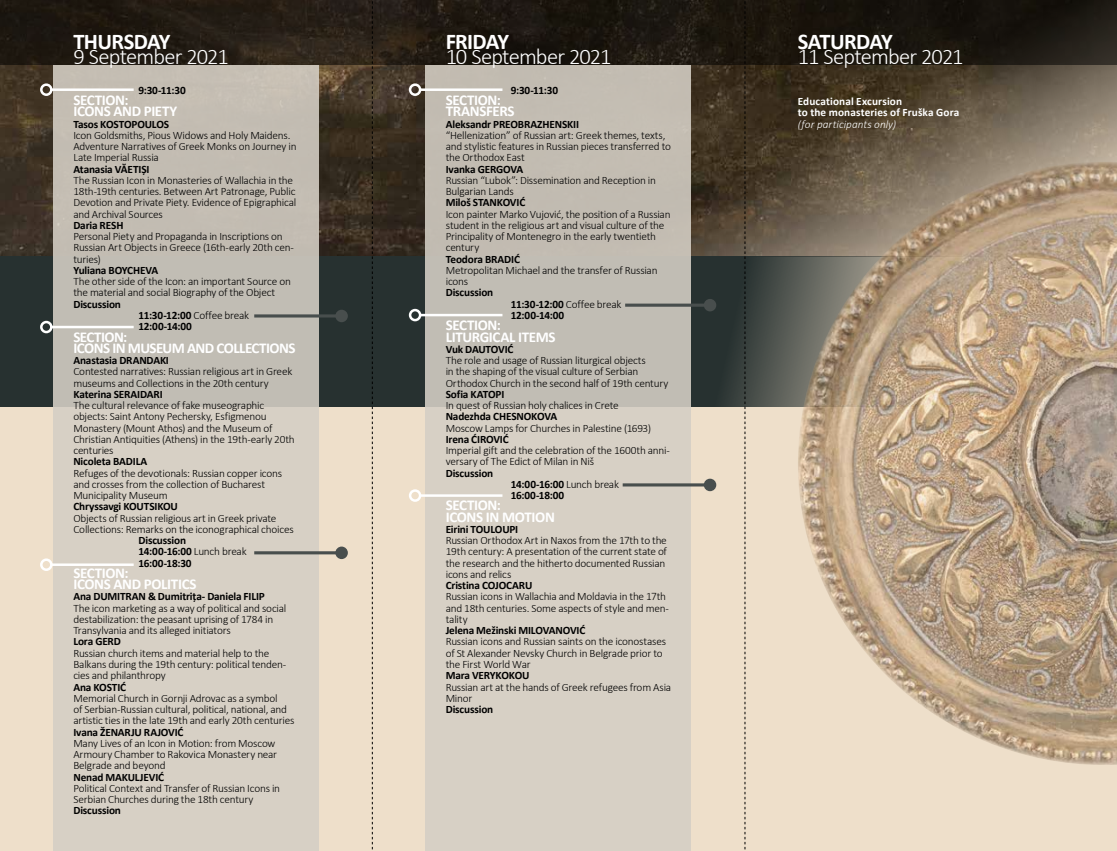
<style>
.page{position:relative;width:1117px;height:851px;background:#fff}
.page>*{position:absolute;margin:0;border:0;box-sizing:border-box;transform-origin:0 0}
.t1{font:300 22.5px "Calibri";letter-spacing:-.035em;color:#fff}
.t2{font:700 22.5px "Calibri";letter-spacing:-.03em;color:#fff}
.t3{font:700 15px/11.2px "Calibri";letter-spacing:-.025em;color:#fff}
.t4{font:300 11.25px/11.2px "Calibri";letter-spacing:-.02em;color:#000}
.t5{font:700 11.25px/11.2px "Calibri";letter-spacing:-.015em;color:#000}
.t6{font:700 11.25px/11.2px "Calibri";letter-spacing:.01em;color:#fff}
.t7{font:italic 300 11.25px "Calibri";letter-spacing:.005em;color:#fff}
.s1{font-weight:300}
</style>
<div class="page">
<div style="left:0;top:0;width:1116px;height:850px;background:#eedfca"></div>
<img style="left:0;top:65px;width:1116px;height:191px">
<svg style="left:0;top:0;width:1116px;height:65px;fill:#1d1810"></svg>
<svg style="left:0;top:256px;width:797px;height:150px;fill:#273130"></svg>
<div style="left:53px;top:65px;width:266px;height:785px;background:linear-gradient(to right,#cec8bd,#cec8bd)"></div>
<div style="left:425px;top:65px;width:266px;height:785px;background:linear-gradient(to right,#cec7bd,#cec8bd)"></div>
<svg style="left:372px;top:0;width:1px;height:850px"></svg>
<svg style="left:744px;top:0;width:1px;height:850px"></svg>
<hr style="left:420px;top:88px;width:82px;height:3px;background:#fff">
<div style="left:409px;top:83px;width:12px;height:13px;border:2px solid #fff;border-radius:50%"></div>
<hr style="left:51px;top:88px;width:83px;height:3px;background:#fff">
<div style="left:40px;top:83px;width:13px;height:13px;border:2px solid #fff;border-radius:50%"></div>
<hr style="left:51px;top:326px;width:83px;height:2px;background:#fff">
<div style="left:40px;top:321px;width:13px;height:12px;border:2px solid #fff;border-radius:50%"></div>
<hr style="left:51px;top:563px;width:83px;height:3px;background:#fff">
<div style="left:40px;top:558px;width:13px;height:13px;border:2px solid #fff;border-radius:50%"></div>
<svg style="left:625px;top:303px;width:78px;height:4px"></svg>
<div style="left:703px;top:299px;width:13px;height:12px;background:#484e4d;border-radius:50%"></div>
<hr style="left:254px;top:314px;width:87px;height:3px;background:#484e4d">
<div style="left:335px;top:309px;width:13px;height:13px;background:#484e4d;border-radius:50%"></div>
<hr style="left:622px;top:483px;width:87px;height:3px;background:#484e4d">
<div style="left:703px;top:478px;width:13px;height:13px;background:#484e4d;border-radius:50%"></div>
<hr style="left:254px;top:551px;width:87px;height:3px;background:#484e4d">
<div style="left:335px;top:546px;width:13px;height:13px;background:#484e4d;border-radius:50%"></div>
<hr style="left:420px;top:314px;width:82px;height:2px;background:#fff">
<div style="left:409px;top:309px;width:12px;height:12px;border:2px solid #fff;border-radius:50%"></div>
<hr style="left:420px;top:494px;width:82px;height:2px;background:#fff">
<div style="left:409px;top:489px;width:12px;height:12px;border:2px solid #fff;border-radius:50%"></div>
<img style="left:797px;top:162px;width:319px;height:603px">
<h1 class="t2" style="left:73px;top:27px;width:99px">THURSDAY</h1>
<h1 class="t1" style="left:73px;top:42px;width:157px">9 September 2021</h1>
<p class="t5" style="left:138px;top:84px;width:49px">9:30-11:30</p>
<h2 class="t3" style="left:73px;top:94px;width:105px">SECTION:<br>ICONS AND PIETY</h2>
<p class="t5" style="left:73px;top:118px;width:97px">Tasos KOSTOPOULOS</p>
<p class="t4" style="left:73px;top:129px;width:225px">Icon Goldsmiths, Pious Widows and Holy Maidens.<br>Adventure Narratives of Greek Monks on Journey in<br>Late Imperial Russia</p>
<p class="t5" style="left:73px;top:163px;width:78px">Atanasia VĂETIȘI</p>
<p class="t4" style="left:73px;top:174px;width:224px">The Russian Icon in Monasteries of Wallachia in the 18th-19th centuries. Between Art Patronage, Public Devotion and Private Piety. Evidence of Epigraphical and Archival Sources</p>
<p class="t5" style="left:73px;top:219px;width:52px">Daria RESH</p>
<p class="t4" style="left:73px;top:231px;width:222px">Personal Piety and Propaganda in Inscriptions on<br>Russian Art Objects in Greece (16th-early 20th cen&shy;turies)</p>
<p class="t5" style="left:73px;top:264px;width:86px">Yuliana BOYCHEVA</p>
<p class="t4" style="left:73px;top:276px;width:219px">The other side of the Icon: an important Source on the material and social Biography of the Object</p>
<p class="t5" style="left:73px;top:298px;width:49px">Discussion</p>
<p class="t5" style="left:138px;top:309px;width:112px">11:30-12:00 <span class="s1">Coffee break<br></span>12:00-14:00</p>
<h2 class="t3" style="left:73px;top:331px;width:223px">SECTION:<br>ICONS IN MUSEUM AND COLLECTIONS</h2>
<p class="t5" style="left:73px;top:354px;width:97px">Anastasia DRANDAKI</p>
<p class="t4" style="left:73px;top:366px;width:220px">Contested narratives: Russian religious art in Greek museums and Collections in the 20th century</p>
<p class="t5" style="left:73px;top:388px;width:91px">Katerina SERAIDARI</p>
<p class="t4" style="left:73px;top:399px;width:223px">The cultural relevance of fake museographic objects: Saint Antony Pechersky, Esfigmenou Monastery (Mount Athos) and the Museum of Christian Antiquities (Athens) in the 19th-early 20th centuries</p>
<p class="t5" style="left:73px;top:456px;width:76px">Nicoleta BADILA</p>
<p class="t4" style="left:73px;top:467px;width:210px">Refuges of the devotionals: Russian copper icons and crosses from the collection of Bucharest<br>Municipality Museum</p>
<p class="t5" style="left:73px;top:501px;width:106px">Chryssavgi KOUTSIKOU</p>
<p class="t4" style="left:73px;top:512px;width:222px">Objects of Russian religious art in Greek private<br>Collections: Remarks on the iconographical choices</p>
<p class="t5" style="left:138px;top:534px;width:110px">Discussion<br>14:00-16:00 <span class="s1">Lunch break<br></span>16:00-18:30</p>
<h2 class="t3" style="left:73px;top:567px;width:125px">SECTION:<br>ICONS AND POLITICS</h2>
<p class="t5" style="left:73px;top:591px;width:193px">Ana DUMITRAN &amp; Dumitrița- Daniela FILIP</p>
<p class="t4" style="left:73px;top:602px;width:214px">The icon marketing as a way of political and social destabilization: the peasant uprising of 1784 in<br>Transylvania and its alleged initiators</p>
<p class="t5" style="left:73px;top:636px;width:49px">Lora GERD</p>
<p class="t4" style="left:73px;top:647px;width:214px">Russian church items and material help to the<br>Balkans during the 19th century: political tenden&shy;cies and philanthropy</p>
<p class="t5" style="left:73px;top:681px;width:54px">Ana KOSTIĆ</p>
<p class="t4" style="left:73px;top:692px;width:222px">Memorial Church in Gornji Adrovac as a symbol<br>of Serbian-Russian cultural, political, national, and artistic ties in the late 19th and early 20th centuries</p>
<p class="t5" style="left:73px;top:726px;width:112px">Ivana ŽENARJU RAJOVIĆ</p>
<p class="t4" style="left:73px;top:737px;width:205px">Many Lives of an Icon in Motion: from Moscow<br>Armoury Chamber to Rakovica Monastery near<br>Belgrade and beyond</p>
<p class="t5" style="left:73px;top:771px;width:92px">Nenad MAKULJEVIĆ</p>
<p class="t4" style="left:73px;top:782px;width:208px">Political Context and Transfer of Russian Icons in<br>Serbian Churches during the 18th century</p>
<p class="t5" style="left:73px;top:804px;width:49px">Discussion</p>
<h1 class="t2" style="left:445px;top:27px;width:65px">FRIDAY</h1>
<h1 class="t1" style="left:445px;top:42px;width:167px">10 September 2021</h1>
<p class="t5" style="left:510px;top:84px;width:49px">9:30-11:30</p>
<h2 class="t3" style="left:445px;top:94px;width:70px">SECTION:<br>TRANSFERS</h2>
<p class="t5" style="left:445px;top:118px;width:135px">Aleksandr PREOBRAZHENSKII</p>
<p class="t4" style="left:445px;top:129px;width:227px">“Hellenization” of Russian art: Greek themes, texts, and stylistic features in Russian pieces transferred to the Orthodox East</p>
<p class="t5" style="left:445px;top:163px;width:79px">Ivanka GERGOVA</p>
<p class="t4" style="left:445px;top:174px;width:212px">Russian “Lubok”: Dissemination and Reception in<br>Bulgarian Lands</p>
<p class="t5" style="left:445px;top:197px;width:81px">Miloš STANKOVIĆ</p>
<p class="t4" style="left:445px;top:208px;width:226px">Icon painter Marko Vujović, the position of a Russian student in the religious art and visual culture of the Principality of Montenegro in the early twentieth century</p>
<p class="t5" style="left:445px;top:253px;width:76px">Teodora BRADIĆ</p>
<p class="t4" style="left:445px;top:264px;width:213px">Metropolitan Michael and the transfer of Russian icons</p>
<p class="t5" style="left:445px;top:287px;width:49px">Discussion</p>
<p class="t5" style="left:510px;top:298px;width:112px">11:30-12:00 <span class="s1">Coffee break<br></span>12:00-14:00</p>
<h2 class="t3" style="left:445px;top:319px;width:111px">SECTION:<br>LITURGICAL ITEMS</h2>
<p class="t5" style="left:445px;top:343px;width:69px">Vuk DAUTOVIĆ</p>
<p class="t4" style="left:445px;top:354px;width:224px">The role and usage of Russian liturgical objects<br>in the shaping of the visual culture of Serbian<br>Orthodox Church in the second half of 19th century</p>
<p class="t5" style="left:445px;top:388px;width:60px">Sofia KATOPI</p>
<p class="t4" style="left:445px;top:399px;width:174px">In quest of Russian holy chalices in Crete</p>
<p class="t5" style="left:445px;top:411px;width:113px">Nadezhda CHESNOKOVA</p>
<p class="t4" style="left:445px;top:422px;width:207px">Moscow Lamps for Churches in Palestine (1693)</p>
<p class="t5" style="left:445px;top:433px;width:64px">Irena ĆIROVIĆ</p>
<p class="t4" style="left:445px;top:444px;width:226px">Imperial gift and the celebration of the 1600th anni&shy;versary of The Edict of Milan in Niš</p>
<p class="t5" style="left:445px;top:467px;width:49px">Discussion</p>
<p class="t5" style="left:510px;top:478px;width:110px">14:00-16:00 <span class="s1">Lunch break<br></span>16:00-18:00</p>
<h2 class="t3" style="left:445px;top:499px;width:111px">SECTION:<br>ICONS IN MOTION</h2>
<p class="t5" style="left:445px;top:523px;width:74px">Eirini TOULOUPI</p>
<p class="t4" style="left:445px;top:534px;width:223px">Russian Orthodox Art in Naxos from the 17th to the 19th century: A presentation of the current state of the research and the hitherto documented Russian icons and relics</p>
<p class="t5" style="left:445px;top:579px;width:88px">Cristina COJOCARU</p>
<p class="t4" style="left:445px;top:591px;width:225px">Russian icons in Wallachia and Moldavia in the 17th and 18th centuries. Some aspects of style and men&shy;tality</p>
<p class="t5" style="left:445px;top:624px;width:141px">Jelena Mežinski MILOVANOVIĆ</p>
<p class="t4" style="left:445px;top:636px;width:222px">Russian icons and Russian saints on the iconostases of St Alexander Nevsky Church in Belgrade prior to the First World War</p>
<p class="t5" style="left:445px;top:669px;width:85px">Mara VERYKOKOU</p>
<p class="t4" style="left:445px;top:681px;width:227px">Russian art at the hands of Greek refugees from Asia<br>Minor</p>
<p class="t5" style="left:445px;top:703px;width:49px">Discussion</p>
<h1 class="t2" style="left:797px;top:27px;width:97px">SATURDAY</h1>
<h1 class="t1" style="left:797px;top:42px;width:167px">11 September 2021</h1>
<p class="t6" style="left:797px;top:96px;width:163px">Educational Excursion<br>to the monasteries of Fruška Gora</p>
<p class="t7" style="left:797px;top:117px;width:100px">(for participants only)</p>
</div>
